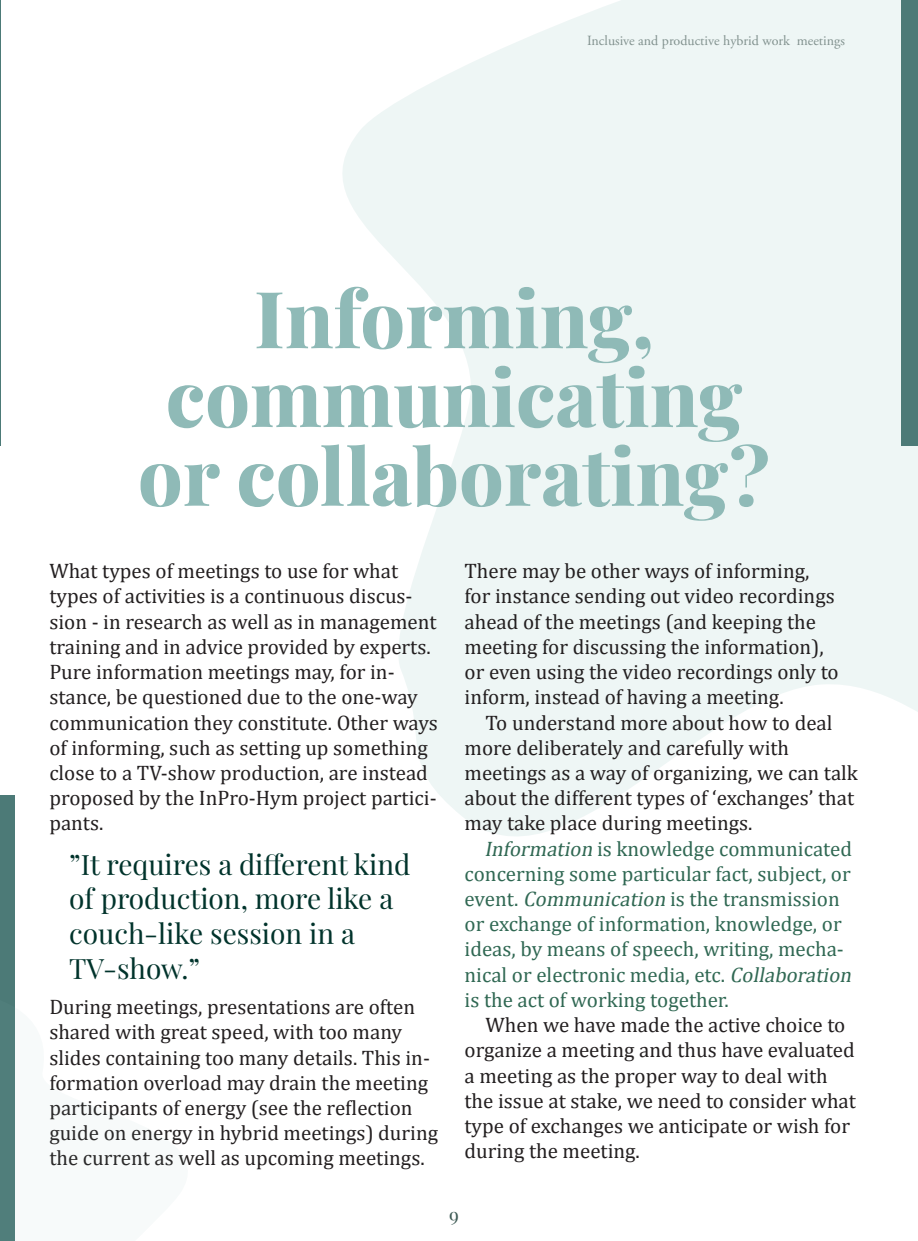
<style>
.page{position:relative;width:918px;height:1241px;background:#fff}
.page>*{position:absolute;margin:0;border:0;box-sizing:border-box;transform-origin:0 0}
.t1{font:800 78.75px "Playfair Display";color:#8fbab7}
.Citat{font:28px/34.5px "Playfair Display";color:#00332b}
.brödtext_utan_indrag{font:21px/25.2px "Cambria";color:#231f20}
.brödtext{font:21px/25.2px "Cambria";color:#231f20}
.lätt_markering{font:21px/25.2px "Cambria";color:#306853}
.t2{font:19.25px "Playfair Display";color:#3e5b55}
.Inclusive_and_productive_hybrid_meetings{font:14px "Adobe Garamond Pro";color:#81918e}
.s1{font-style:italic}
</style>
<div class="page">
<svg style="left:342px;top:0;width:576px;height:836px;fill:#eef6f5"></svg>
<div style="left:0;top:795px;width:15px;height:445px;background:#4c7a77"></div>
<div style="left:901px;top:0;width:17px;height:445px;background:#4c7a77"></div>
<hr style="left:0;top:0;width:1px;height:445px;background:#4c7a77">
<p class="Inclusive_and_productive_hybrid_meetings" style="left:587px;top:33px;width:259px">Inclusive and productive hybrid work meetings</p>
<p class="t1" style="left:254px;top:256px;width:401px">Informing,</p>
<p class="t1" style="left:166px;top:335px;width:578px">communicating</p>
<p class="t1" style="left:138px;top:414px;width:634px">or collaborating?</p>
<p class="brödtext_utan_indrag" style="left:49px;top:558px;width:390px">What types of meetings to use for what types of activities is a continuous discus&shy;sion - in research as well as in management training and in advice provided by experts.<br>Pure information meetings may, for in&shy;stance, be questioned due to the one-way communication they constitute. Other ways of informing, such as setting up something close to a TV-show production, are instead proposed by the InPro-Hym project partici&shy;pants.</p>
<p class="Citat" style="left:69px;top:845px;width:343px">”It requires a different kind of production, more like a couch-like session in a<br>TV-show.”</p>
<p class="brödtext" style="left:49px;top:994px;width:390px">During meetings, presentations are often shared with great speed, with too many slides containing too many details. This in&shy;formation overload may drain the meeting participants of energy (see the reflection guide on energy in hybrid meetings) during the current as well as upcoming meetings.</p>
<p class="brödtext" style="left:464px;top:558px;width:376px">There may be other ways of informing, for instance sending out video recordings ahead of the meetings (and keeping the meeting for discussing the information), or even using the video recordings only to inform, instead of having a meeting.</p>
<p class="brödtext_utan_indrag" style="left:464px;top:709px;width:369px;text-indent:21px">To understand more about how to deal more deliberately and carefully with</p>
<p class="brödtext_utan_indrag" style="left:464px;top:760px;width:395px">meetings as a way of organizing, we can talk about the different types of ‘exchanges’ that may take place during meetings.</p>
<p class="lätt_markering" style="left:464px;top:835px;width:393px;text-indent:20px"><span class="s1">Information</span> is knowledge communicated concerning some particular fact, subject, or event. <span class="s1">Communication</span> is the transmission or exchange of information, knowledge, or ideas, by means of speech, writing, mecha&shy;nical or electronic media, etc. <span class="s1">Collaboration </span>is the act of working together.</p>
<p class="brödtext_utan_indrag" style="left:464px;top:1012px;width:393px;text-indent:21px">When we have made the active choice to organize a meeting and thus have evaluated a meeting as the proper way to deal with the issue at stake, we need to consider what type of exchanges we anticipate or wish for during the meeting.</p>
<p class="t2" style="left:449px;top:1199px;width:11px">9</p>
</div>
